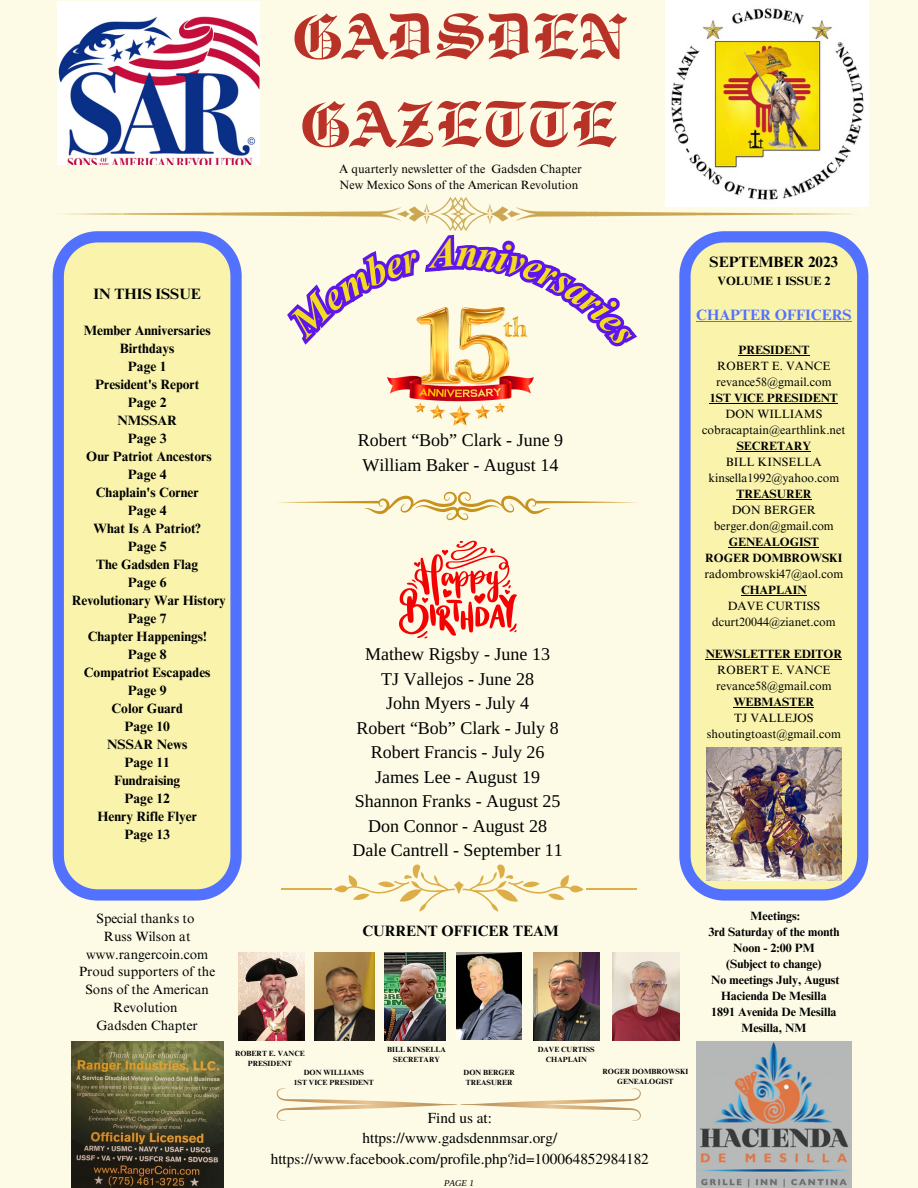
<style>
.page{position:relative;width:918px;height:1188px;background:#fdfbe6}
.page>*{position:absolute;margin:0;border:0;box-sizing:border-box;transform-origin:0 0}
.t1{font:700 63.15px/87.8px "Engravers Old English BT";color:#b93227}
.t2{font:18px "Libra Serif Modern";color:#000}
.t3{font:15.3px "Te X Gyre Termes";color:#000}
.t4{font:700 15px "Times NRMT Pro";color:#000}
.t5{font:700 15px "Times NRMT Pro";color:#5271ff}
.t6{font:700 13.5px "Times NRMT Pro";color:#000}
.t7{font:13.5px/17.9px "Times NRMT Pro";color:#000;text-align:center}
.t8{font:12px "Times NRMT Pro";color:#000}
.t9{font:700 12px "Times NRMT Pro";color:#000}
.t10{font:italic 9px "Libra Serif Modern";color:#000}
.t11{font:700 7.5px "Times NRMT Pro";color:#000}
</style>
<div class="page">
<img style="left:666px;top:0;width:202px;height:207px">
<svg style="left:679px;top:231px;width:189px;height:670px;background:#dcddba"></svg>
<img style="left:706px;top:748px;width:135px;height:133px">
<img style="left:61px;top:197px;width:799px;height:26px">
<img style="left:58px;top:1px;width:201px;height:163px">
<img style="left:71px;top:1042px;width:152px;height:146px">
<img style="left:696px;top:1042px;width:156px;height:146px">
<svg style="left:53px;top:231px;width:189px;height:670px;background:#e2e1b8"></svg>
<img style="left:239px;top:952px;width:66px;height:89px">
<img style="left:533px;top:952px;width:67px;height:88px">
<svg style="left:278px;top:491px;width:359px;height:29px"></svg>
<svg style="left:277px;top:1088px;width:364px;height:33px"></svg>
<hr style="left:586px;top:888px;width:50px;height:2px;background:#ddae48">
<hr style="left:281px;top:888px;width:51px;height:2px;background:#ddae48">
<svg style="left:334px;top:864px;width:249px;height:48px"></svg>
<img style="left:384px;top:952px;width:62px;height:89px">
<img style="left:456px;top:952px;width:65px;height:88px">
<img style="left:315px;top:952px;width:59px;height:89px">
<img style="left:613px;top:952px;width:66px;height:88px">
<svg style="left:399px;top:541px;width:118px;height:97px"></svg>
<img style="left:388px;top:359px;width:146px;height:66px">
<hr style="left:696px;top:321px;width:156px;height:1px;background:#5271ff">
<hr style="left:738px;top:355px;width:71px;height:1px;background:#000">
<hr style="left:710px;top:403px;width:128px;height:1px;background:#000">
<hr style="left:737px;top:451px;width:74px;height:1px;background:#000">
<hr style="left:736px;top:499px;width:75px;height:1px;background:#000">
<hr style="left:729px;top:547px;width:90px;height:1px;background:#000">
<hr style="left:741px;top:595px;width:66px;height:1px;background:#000">
<hr style="left:706px;top:659px;width:136px;height:1px;background:#000">
<hr style="left:734px;top:707px;width:80px;height:1px;background:#000">
<svg style="left:218px;top:223px;width:419px;height:136px"></svg>
<p class="t1" style="left:293px;top:-8px;width:334px">GADSDEN<br>GAZETTE</p>
<p class="t8" style="left:339px;top:165px;width:244px">A quarterly newsletter of the Gadsden Chapter</p>
<p class="t8" style="left:340px;top:181px;width:240px">New Mexico Sons of the American Revolution</p>
<p class="t4" style="left:93px;top:288px;width:109px">IN THIS ISSUE</p>
<p class="t6" style="left:84px;top:325px;width:128px">Member Anniversaries</p>
<p class="t6" style="left:120px;top:343px;width:56px">Birthdays</p>
<p class="t6" style="left:128px;top:361px;width:40px">Page 1</p>
<p class="t6" style="left:95px;top:379px;width:106px">President's Report</p>
<p class="t6" style="left:128px;top:397px;width:40px">Page 2</p>
<p class="t6" style="left:117px;top:415px;width:61px">NMSSAR</p>
<p class="t6" style="left:128px;top:433px;width:40px">Page 3</p>
<p class="t6" style="left:86px;top:451px;width:127px">Our Patriot Ancestors</p>
<p class="t6" style="left:128px;top:469px;width:40px">Page 4</p>
<p class="t6" style="left:96px;top:487px;width:104px">Chaplain's Corner</p>
<p class="t6" style="left:128px;top:505px;width:40px">Page 4</p>
<p class="t6" style="left:94px;top:523px;width:109px">What Is A Patriot?</p>
<p class="t6" style="left:128px;top:541px;width:40px">Page 5</p>
<p class="t6" style="left:96px;top:559px;width:104px">The Gadsden Flag</p>
<p class="t6" style="left:128px;top:577px;width:40px">Page 6</p>
<p class="t6" style="left:72px;top:595px;width:156px">Revolutionary War History</p>
<p class="t6" style="left:128px;top:613px;width:40px">Page 7</p>
<p class="t6" style="left:88px;top:631px;width:120px">Chapter Happenings!</p>
<p class="t6" style="left:128px;top:649px;width:40px">Page 8</p>
<p class="t6" style="left:84px;top:667px;width:128px">Compatriot Escapades</p>
<p class="t6" style="left:128px;top:685px;width:40px">Page 9</p>
<p class="t6" style="left:112px;top:703px;width:73px">Color Guard</p>
<p class="t6" style="left:125px;top:721px;width:47px">Page 10</p>
<p class="t6" style="left:107px;top:739px;width:82px">NSSAR News</p>
<p class="t6" style="left:125px;top:757px;width:47px">Page 11</p>
<p class="t6" style="left:114px;top:775px;width:68px">Fundraising</p>
<p class="t6" style="left:125px;top:793px;width:47px">Page 12</p>
<p class="t6" style="left:97px;top:811px;width:101px">Henry Rifle Flyer</p>
<p class="t6" style="left:125px;top:829px;width:47px">Page 13</p>
<p class="t2" style="left:358px;top:431px;width:207px">Robert “Bob” Clark - June 9</p>
<p class="t2" style="left:363px;top:456px;width:197px">William Baker - August 14</p>
<p class="t2" style="left:365px;top:645px;width:186px">Mathew Rigsby - June 13</p>
<p class="t2" style="left:381px;top:669px;width:154px">TJ Vallejos - June 28</p>
<p class="t2" style="left:386px;top:694px;width:144px">John Myers - July 4</p>
<p class="t2" style="left:357px;top:718px;width:204px">Robert “Bob” Clark - July 8</p>
<p class="t2" style="left:371px;top:743px;width:175px">Robert Francis - July 26</p>
<p class="t2" style="left:375px;top:767px;width:166px">James Lee - August 19</p>
<p class="t2" style="left:355px;top:792px;width:207px">Shannon Franks - August 25</p>
<p class="t2" style="left:368px;top:816px;width:180px">Don Connor - August 28</p>
<p class="t2" style="left:352px;top:841px;width:212px">Dale Cantrell - September 11</p>
<p class="t4" style="left:710px;top:256px;width:130px">SEPTEMBER 2023</p>
<p class="t9" style="left:717px;top:276px;width:115px">VOLUME 1 ISSUE 2</p>
<p class="t5" style="left:696px;top:309px;width:157px">CHAPTER OFFICERS</p>
<p class="t9" style="left:738px;top:345px;width:73px">PRESIDENT</p>
<p class="t8" style="left:717px;top:361px;width:115px">ROBERT E. VANCE</p>
<p class="t8" style="left:716px;top:377px;width:117px">revance58@gmail.com</p>
<p class="t9" style="left:710px;top:393px;width:130px">1ST VICE PRESIDENT</p>
<p class="t8" style="left:725px;top:409px;width:98px">DON WILLIAMS</p>
<p class="t8" style="left:702px;top:425px;width:145px">cobracaptain@earthlink.net</p>
<p class="t9" style="left:737px;top:441px;width:76px">SECRETARY</p>
<p class="t8" style="left:726px;top:457px;width:97px">BILL KINSELLA</p>
<p class="t8" style="left:709px;top:473px;width:132px">kinsella1992@yahoo.com</p>
<p class="t9" style="left:736px;top:489px;width:77px">TREASURER</p>
<p class="t8" style="left:732px;top:505px;width:86px">DON BERGER</p>
<p class="t8" style="left:714px;top:521px;width:121px">berger.don@gmail.com</p>
<p class="t9" style="left:729px;top:537px;width:92px">GENEALOGIST</p>
<p class="t9" style="left:705px;top:553px;width:139px">ROGER DOMBROWSKI</p>
<p class="t8" style="left:705px;top:569px;width:140px">radombrowski47@aol.com</p>
<p class="t9" style="left:741px;top:585px;width:67px">CHAPLAIN</p>
<p class="t8" style="left:728px;top:601px;width:94px">DAVE CURTISS</p>
<p class="t8" style="left:712px;top:617px;width:125px">dcurt20044@zianet.com</p>
<p class="t9" style="left:706px;top:649px;width:138px">NEWSLETTER EDITOR</p>
<p class="t8" style="left:717px;top:665px;width:115px">ROBERT E. VANCE</p>
<p class="t8" style="left:716px;top:681px;width:117px">revance58@gmail.com</p>
<p class="t9" style="left:734px;top:697px;width:82px">WEBMASTER</p>
<p class="t8" style="left:734px;top:713px;width:81px">TJ VALLEJOS</p>
<p class="t8" style="left:707px;top:729px;width:135px">shoutingtoast@gmail.com</p>
<p class="t7" style="left:97px;top:911px;width:99px">Special thanks to</p>
<p class="t7" style="left:104px;top:929px;width:88px">Russ Wilson at</p>
<p class="t7" style="left:86px;top:947px;width:124px">www.rangercoin.com</p>
<p class="t7" style="left:79px;top:965px;width:138px">Proud supporters of the<br>Sons of the American<br>Revolution</p>
<p class="t7" style="left:97px;top:1018px;width:103px">Gadsden Chapter</p>
<p class="t4" style="left:362px;top:925px;width:198px">CURRENT OFFICER TEAM</p>
<p class="t11" style="left:235px;top:1050px;width:71px">ROBERT E. VANCE</p>
<p class="t11" style="left:248px;top:1060px;width:46px">PRESIDENT</p>
<p class="t11" style="left:304px;top:1070px;width:62px">DON WILLIAMS</p>
<p class="t11" style="left:294px;top:1080px;width:82px">1ST VICE PRESIDENT</p>
<p class="t11" style="left:387px;top:1046px;width:60px">BILL KINSELLA</p>
<p class="t11" style="left:393px;top:1056px;width:48px">SECRETARY</p>
<p class="t11" style="left:464px;top:1070px;width:53px">DON BERGER</p>
<p class="t11" style="left:466px;top:1080px;width:48px">TREASURER</p>
<p class="t11" style="left:538px;top:1046px;width:58px">DAVE CURTISS</p>
<p class="t11" style="left:546px;top:1056px;width:43px">CHAPLAIN</p>
<p class="t11" style="left:603px;top:1069px;width:87px">ROGER DOMBROWSKI</p>
<p class="t11" style="left:617px;top:1079px;width:58px">GENEALOGIST</p>
<p class="t3" style="left:428px;top:1107px;width:66px">Find us at:</p>
<p class="t3" style="left:363px;top:1127px;width:196px">https://www.gadsdennmsar.org/</p>
<p class="t3" style="left:271px;top:1147px;width:380px">https://www.facebook.com/profile.php?id=100064852984182</p>
<p class="t10" style="left:444px;top:1178px;width:31px">PAGE 1</p>
<p class="t9" style="left:751px;top:912px;width:51px">Meetings:</p>
<p class="t9" style="left:708px;top:928px;width:132px">3rd Saturday of the month</p>
<p class="t9" style="left:733px;top:944px;width:83px">Noon - 2:00 PM</p>
<p class="t9" style="left:726px;top:960px;width:97px">(Subject to change)</p>
<p class="t9" style="left:711px;top:976px;width:130px">No meetings July, August</p>
<p class="t9" style="left:721px;top:992px;width:107px">Hacienda De Mesilla</p>
<p class="t9" style="left:711px;top:1008px;width:127px">1891 Avenida De Mesilla</p>
<p class="t9" style="left:741px;top:1024px;width:66px">Mesilla, NM</p>
</div>
